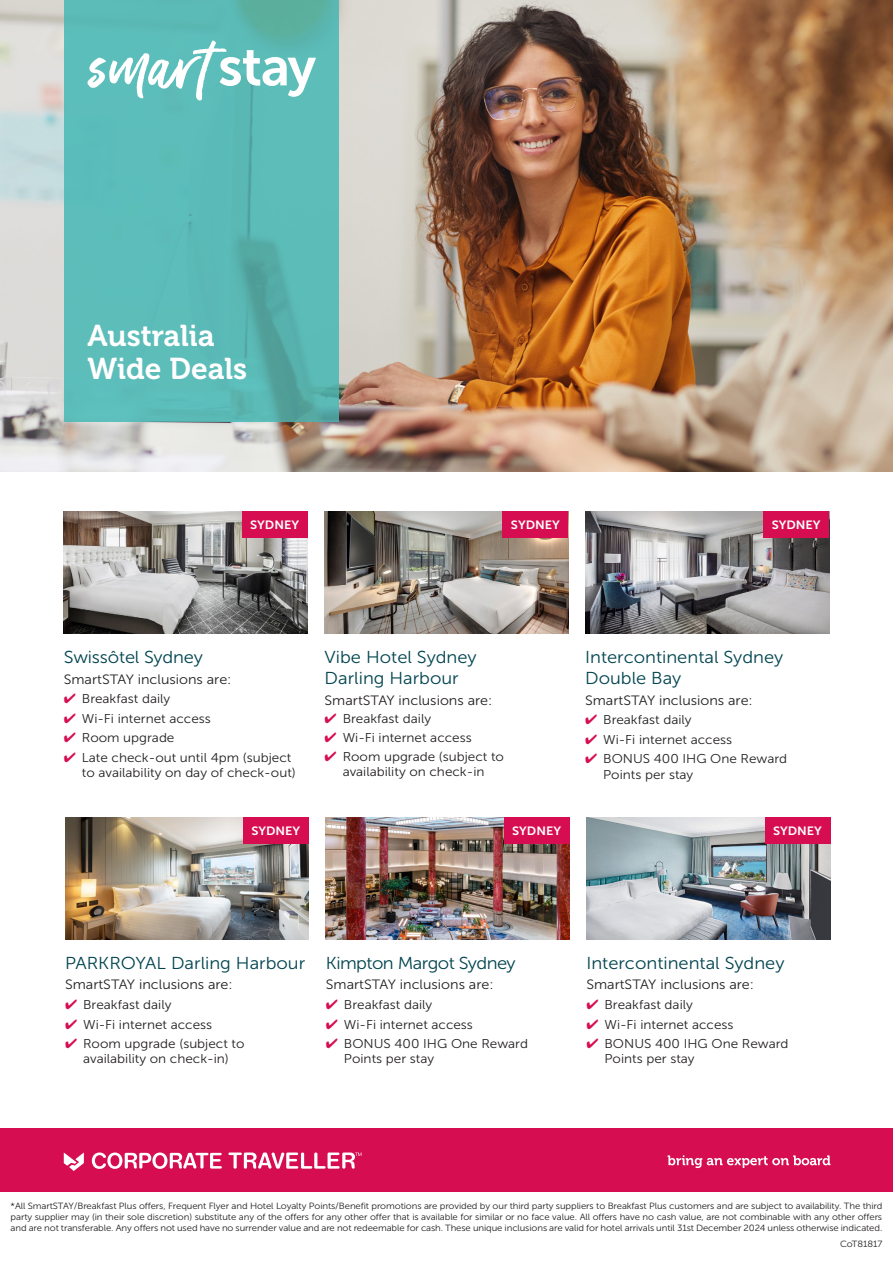
<style>
.page{position:relative;width:893px;height:1263px;background:#fff}
.page>*{position:absolute;margin:0;border:0;box-sizing:border-box;transform-origin:0 0}
.H1_-_Page_Heading{font:30px/33px "Museo 700";color:#fff}
.hotel_names{font:17.25px/21px "Museo Sans 300";color:#00444f;scale:1.06 1}
.hotel_names-2{font:17.25px "Museo Sans 300";letter-spacing:-.03em;color:#00444f;scale:1.06 1}
.Body{font:13.5px "Museo Sans 300";color:#231f20;scale:1.06 1}
.t1{font:12.75px/15.3px "Museo Sans 300";color:#231f20;scale:1.06 1}
.t2{font:12px "Museo Sans 700";color:#fff;scale:1.06 1}
.Body-2{font:9px/10.8px "Museo Sans 300";letter-spacing:-.01em;color:#231f20;text-align:justify;scale:1.06 1}
.s1{color:#d60e51}
</style>
<div class="page">
<img style="left:0;top:0;width:893px;height:472px">
<svg style="left:64px;top:0;width:274px;height:422px;fill:#5cbdb9"></svg>
<div style="left:0;top:1128px;width:893px;height:64px;background:#d60e51"></div>
<svg style="left:668px;top:1155px;width:162px;height:13px"></svg>
<svg style="left:92px;top:1152px;width:130px;height:17px"></svg>
<svg style="left:228px;top:1152px;width:133px;height:17px"></svg>
<svg style="left:64px;top:1152px;width:20px;height:19px"></svg>
<img style="left:64px;top:511px;width:244px;height:122px">
<img style="left:325px;top:511px;width:243px;height:122px">
<img style="left:585px;top:511px;width:244px;height:122px">
<img style="left:65px;top:817px;width:244px;height:122px">
<img style="left:326px;top:817px;width:244px;height:122px">
<img style="left:586px;top:817px;width:244px;height:122px">
<div style="left:243px;top:817px;width:66px;height:26px;background:#d60e51"></div>
<div style="left:242px;top:511px;width:66px;height:26px;background:#d60e51"></div>
<div style="left:504px;top:817px;width:66px;height:26px;background:#d60e51"></div>
<div style="left:502px;top:511px;width:66px;height:26px;background:#d60e51"></div>
<div style="left:764px;top:817px;width:66px;height:26px;background:#d60e51"></div>
<div style="left:763px;top:511px;width:66px;height:26px;background:#d60e51"></div>
<svg style="left:87px;top:40px;width:229px;height:61px"></svg>
<p class="H1_-_Page_Heading" style="left:87px;top:320px;width:161px">Australia<br>Wide Deals</p>
<p class="t2" style="left:250px;top:518px;width:48px">SYDNEY</p>
<p class="t2" style="left:511px;top:518px;width:48px">SYDNEY</p>
<p class="t2" style="left:772px;top:518px;width:48px">SYDNEY</p>
<p class="hotel_names" style="left:64px;top:647px;width:133px">Swissôtel Sydney</p>
<p class="Body" style="left:64px;top:672px;width:160px">SmartSTAY inclusions are:</p>
<p class="t1" style="left:64px;top:691px;width:102px"><span class="s1">✔</span> Breakfast daily</p>
<p class="t1" style="left:64px;top:711px;width:140px"><span class="s1">✔</span> Wi-Fi internet access</p>
<p class="t1" style="left:64px;top:730px;width:106px"><span class="s1">✔</span> Room upgrade</p>
<p class="t1" style="left:82px;top:750px;width:203px;text-indent:-18px"><span class="s1">✔</span> Late check-out until 4pm (subject to availability on day of check-out)</p>
<p class="t2" style="left:251px;top:824px;width:48px">SYDNEY</p>
<p class="hotel_names" style="left:325px;top:647px;width:145px">Vibe Hotel Sydney<br>Darling Harbour</p>
<p class="Body" style="left:325px;top:693px;width:160px">SmartSTAY inclusions are:</p>
<p class="t1" style="left:325px;top:711px;width:102px"><span class="s1">✔</span> Breakfast daily</p>
<p class="t1" style="left:325px;top:730px;width:140px"><span class="s1">✔</span> Wi-Fi internet access</p>
<p class="t1" style="left:325px;top:749px;width:171px;text-align:center"><span class="s1">✔</span> Room upgrade (subject to availability on check-in</p>
<p class="t2" style="left:512px;top:824px;width:48px">SYDNEY</p>
<p class="hotel_names" style="left:585px;top:647px;width:188px">Intercontinental Sydney<br>Double Bay</p>
<p class="Body" style="left:585px;top:693px;width:160px">SmartSTAY inclusions are:</p>
<p class="t1" style="left:585px;top:712px;width:102px"><span class="s1">✔</span> Breakfast daily</p>
<p class="t1" style="left:585px;top:732px;width:140px"><span class="s1">✔</span> Wi-Fi internet access</p>
<p class="t1" style="left:603px;top:751px;width:175px;text-indent:-18px"><span class="s1">✔</span> BONUS 400 IHG One Reward<br>Points per stay</p>
<p class="t2" style="left:773px;top:824px;width:48px">SYDNEY</p>
<p class="hotel_names" style="left:65px;top:953px;width:228px">PARKROYAL Darling Harbour</p>
<p class="Body" style="left:65px;top:977px;width:160px">SmartSTAY inclusions are:</p>
<p class="t1" style="left:65px;top:997px;width:102px"><span class="s1">✔</span> Breakfast daily</p>
<p class="t1" style="left:65px;top:1017px;width:140px"><span class="s1">✔</span> Wi-Fi internet access</p>
<p class="t1" style="left:65px;top:1036px;width:171px;text-align:center"><span class="s1">✔</span> Room upgrade (subject to availability on check-in)</p>
<p class="hotel_names-2" style="left:326px;top:954px;width:181px">Kimpton Margot Sydney</p>
<p class="Body" style="left:326px;top:977px;width:160px">SmartSTAY inclusions are:</p>
<p class="t1" style="left:326px;top:997px;width:102px"><span class="s1">✔</span> Breakfast daily</p>
<p class="t1" style="left:326px;top:1017px;width:140px"><span class="s1">✔</span> Wi-Fi internet access</p>
<p class="t1" style="left:344px;top:1036px;width:175px;text-indent:-18px"><span class="s1">✔</span> BONUS 400 IHG One Reward<br>Points per stay</p>
<p class="hotel_names" style="left:586px;top:953px;width:188px">Intercontinental Sydney</p>
<p class="Body" style="left:586px;top:977px;width:160px">SmartSTAY inclusions are:</p>
<p class="t1" style="left:586px;top:997px;width:102px"><span class="s1">✔</span> Breakfast daily</p>
<p class="t1" style="left:586px;top:1017px;width:140px"><span class="s1">✔</span> Wi-Fi internet access</p>
<p class="t1" style="left:604px;top:1036px;width:175px;text-indent:-18px"><span class="s1">✔</span> BONUS 400 IHG One Reward<br>Points per stay</p>
<p class="Body-2" style="left:11px;top:1201px;width:824px">*All SmartSTAY/Breakfast Plus offers, Frequent Flyer and Hotel Loyalty Points/Benefit promotions are provided by our third party suppliers to Breakfast Plus customers and are subject to availability. The third party supplier may (in their sole discretion) substitute any of the offers for any other offer that is available for similar or no face value. All offers have no cash value, are not combinable with any other offers and are not transferable. Any offers not used have no surrender value and are not redeemable for cash. These unique inclusions are valid for hotel arrivals until 31st December 2024 unless otherwise indicated.</p>
<p class="Body-2" style="left:840px;top:1239px;width:41px">CoT81817</p>
</div>
